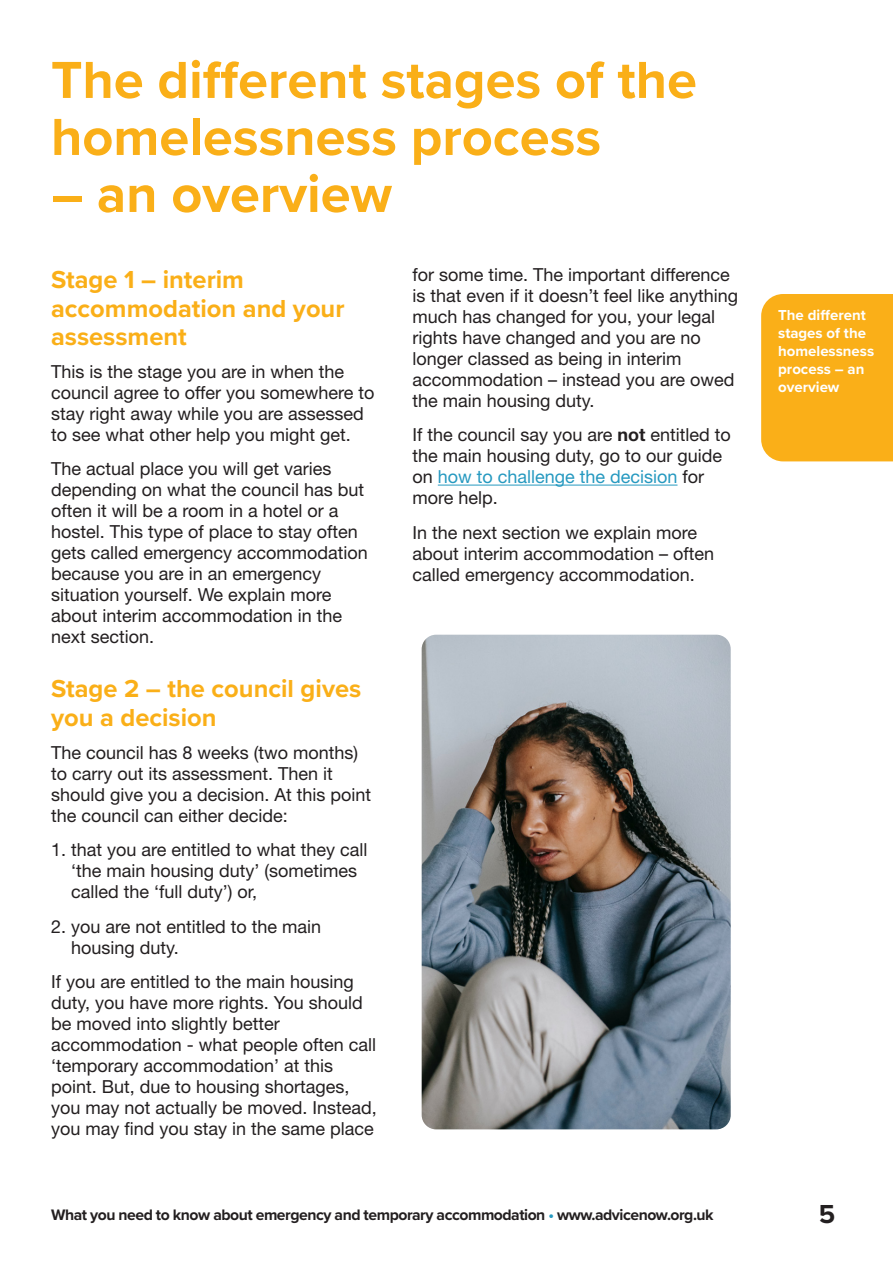
<style>
.page{position:relative;width:893px;height:1263px;background:#fff}
.page>*{position:absolute;margin:0;border:0;box-sizing:border-box;transform-origin:0 0}
._36_point_section_heading{font:700 54px/57px "Proxima Nova";color:#faaf18}
.t1{font:700 27px "Proxima Nova";color:#231f20}
.heading_in_box__purple{font:700 25.5px/28.5px "Proxima Nova";color:#faaf18}
.text__12_14_helv_neue_reg___9pts{font:18px/21px "Helvetica Neue LT Std";color:#231f20}
.t2{font:700 15.75px "Proxima Nova";letter-spacing:-.03em;color:#231f20}
.text__12_14_helv_neue_reg___9pts-2{font:700 15px/18px "Proxima Nova";color:#fff}
.s1{font-weight:700}
.s2{color:#2699c0}
</style>
<div class="page">
<div style="left:761px;top:294px;width:132px;height:167px;background:#faaf18"></div>
<img style="left:422px;top:635px;width:309px;height:494px">
<hr style="left:438px;top:485px;width:239px;height:1px;background:#2699c0">
<p class="_36_point_section_heading" style="left:51px;top:50px;width:647px">The different stages of the homelessness process</p>
<p class="_36_point_section_heading" style="left:51px;top:164px;width:343px">– an overview</p>
<p class="heading_in_box__purple" style="left:51px;top:265px;width:295px">Stage 1 – interim accommodation and your assessment</p>
<p class="text__12_14_helv_neue_reg___9pts" style="left:51px;top:361px;width:325px">This is the stage you are in when the council agree to offer you somewhere to stay right away while you are assessed to see what other help you might get.</p>
<p class="text__12_14_helv_neue_reg___9pts" style="left:51px;top:458px;width:318px">The actual place you will get varies depending on what the council has but often it will be a room in a hotel or a hostel. This type of place to stay often gets called emergency accommodation because you are in an emergency situation yourself. We explain more about interim accommodation in the next section.</p>
<p class="heading_in_box__purple" style="left:51px;top:674px;width:312px">Stage 2 – the council gives you a decision</p>
<p class="text__12_14_helv_neue_reg___9pts" style="left:51px;top:741px;width:322px">The council has 8 weeks (two months) to carry out its assessment. Then it should give you a decision. At this point the council can either decide:</p>
<p class="text__12_14_helv_neue_reg___9pts" style="left:71px;top:839px;width:298px;text-indent:-20px">1. that you are entitled to what they call ‘the main housing duty’ (sometimes called the ‘full duty’) or,</p>
<p class="text__12_14_helv_neue_reg___9pts" style="left:71px;top:915px;width:252px;text-indent:-20px">2. you are not entitled to the main housing duty.</p>
<p class="text__12_14_helv_neue_reg___9pts" style="left:51px;top:971px;width:327px">If you are entitled to the main housing duty, you have more rights. You should be moved into slightly better accommodation - what people often call ‘temporary accommodation’ at this point. But, due to housing shortages, you may not actually be moved. Instead, you may find you stay in the same place</p>
<p class="text__12_14_helv_neue_reg___9pts" style="left:412px;top:264px;width:327px">for some time. The important difference is that even if it doesn’t feel like anything much has changed for you, your legal rights have changed and you are no longer classed as being in interim accommodation – instead you are owed the main housing duty.</p>
<p class="text__12_14_helv_neue_reg___9pts" style="left:412px;top:424px;width:320px">If the council say you are <span class="s1">not</span> entitled to the main housing duty, go to our guide on <span class="s2">how to challenge the decision</span> for more help.</p>
<p class="text__12_14_helv_neue_reg___9pts" style="left:412px;top:522px;width:303px">In the next section we explain more about interim accommodation – often called emergency accommodation.</p>
<p class="text__12_14_helv_neue_reg___9pts-2" style="left:778px;top:306px;width:98px">The different stages of the homelessness process – an overview</p>
<p class="t2" style="left:51px;top:1203px;width:664px">What you need to know about emergency and temporary accommodation <span class="s2">•</span> www.advicenow.org.uk</p>
<p class="t1" style="left:819px;top:1194px;width:18px">5</p>
</div>
